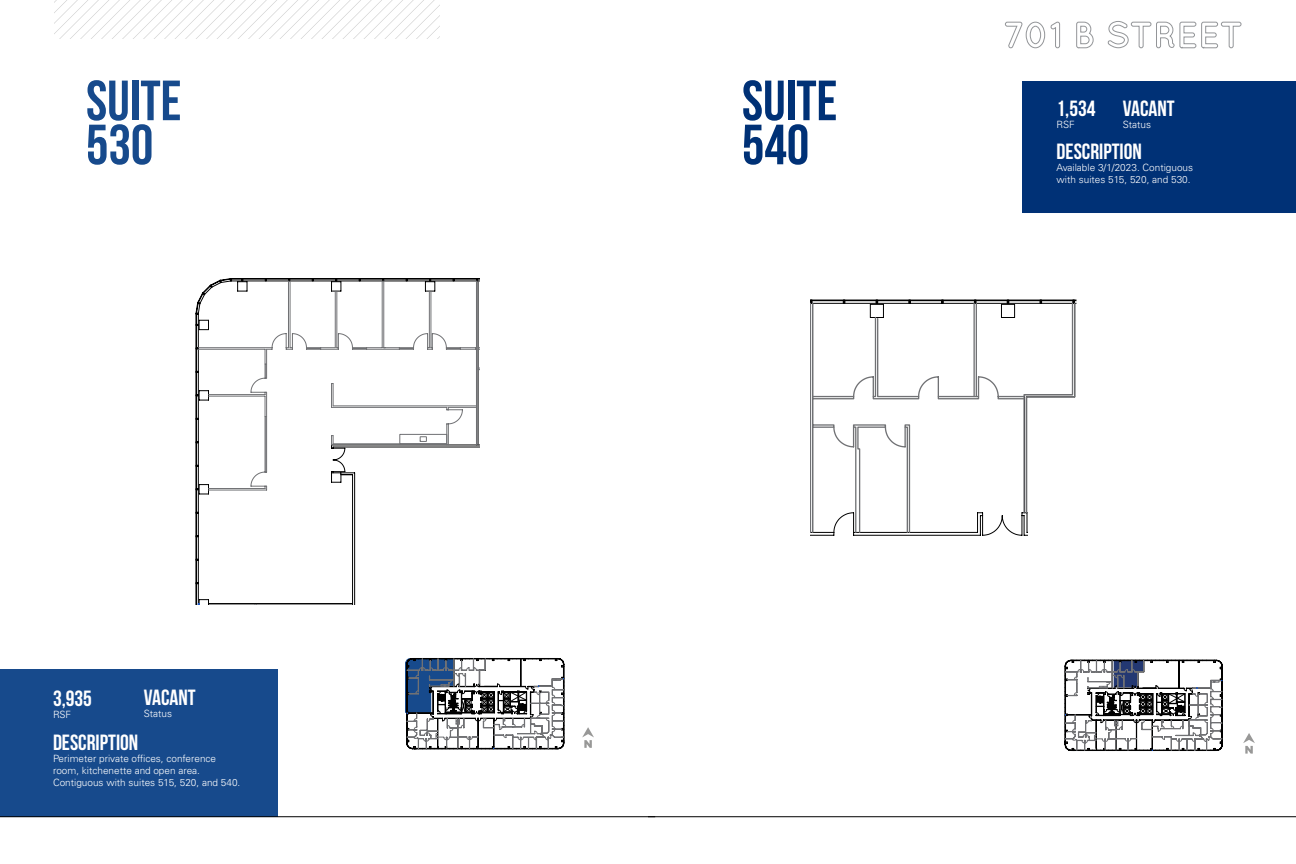
<style>
.page{position:relative;width:1296px;height:864px;background:#fff}
.page>*{position:absolute;margin:0;border:0;box-sizing:border-box;transform-origin:0 0}
.t1{font:700 56.6px/44.1px "Bebas Neue";color:#174a8c}
.t2{font:700 56.6px/44.1px "Bebas Neue";color:#003176}
.t3{font:700 22px "Bebas Neue";color:#fff}
.t4{font:300 10px/12px "Univers LT Pro 45";color:#fff}
</style>
<div class="page">
<svg style="left:54px;top:0;width:385px;height:38px"></svg>
<div style="left:0;top:669px;width:277px;height:147px;background:#174a8c"></div>
<svg style="left:582px;top:727px;width:12px;height:21px"></svg>
<svg style="left:230px;top:279px;width:18px;height:1px"></svg>
<svg style="left:196px;top:313px;width:1px;height:17px"></svg>
<svg style="left:197px;top:280px;width:134px;height:324px"></svg>
<svg style="left:331px;top:279px;width:149px;height:326px"></svg>
<svg style="left:198px;top:599px;width:11px;height:6px"></svg>
<div style="left:371px;top:465px;width:115px;height:148px;background:#fff"></div>
<svg style="left:405px;top:658px;width:160px;height:92px"></svg>
<hr style="left:0;top:816px;width:655px;height:1px;background:#000">
<svg style="left:1005px;top:21px;width:237px;height:28px"></svg>
<div style="left:1022px;top:81px;width:274px;height:132px;background:#003176"></div>
<svg style="left:1243px;top:733px;width:12px;height:21px"></svg>
<svg style="left:811px;top:302px;width:265px;height:234px"></svg>
<svg style="left:1065px;top:660px;width:158px;height:91px"></svg>
<hr style="left:648px;top:816px;width:648px;height:1px;background:#000">
<h1 class="t1" style="left:86px;top:78px;width:97px">SUITE<br>530</h1>
<h2 class="t3" style="left:53px;top:686px;width:40px">3,935</h2>
<p class="t4" style="left:53px;top:708px;width:20px">RSF</p>
<h2 class="t3" style="left:144px;top:685px;width:53px">VACANT</h2>
<p class="t4" style="left:144px;top:707px;width:30px">Status</p>
<h2 class="t3" style="left:53px;top:730px;width:87px">DESCRIPTION</h2>
<p class="t4" style="left:53px;top:752px;width:189px">Perimeter private offices, conference room, kitchenette and open area.<br>Contiguous with suites 515, 520, and 540.</p>
<h1 class="t2" style="left:742px;top:78px;width:97px">SUITE<br>540</h1>
<h2 class="t3" style="left:1123px;top:96px;width:53px">VACANT</h2>
<p class="t4" style="left:1123px;top:118px;width:30px">Status</p>
<h2 class="t3" style="left:1057px;top:139px;width:87px">DESCRIPTION</h2>
<p class="t4" style="left:1057px;top:161px;width:138px">Available 3/1/2023. Contiguous with suites 515, 520, and 530.</p>
<h2 class="t3" style="left:1057px;top:96px;width:40px">1,534</h2>
<p class="t4" style="left:1057px;top:118px;width:20px">RSF</p>
</div>
